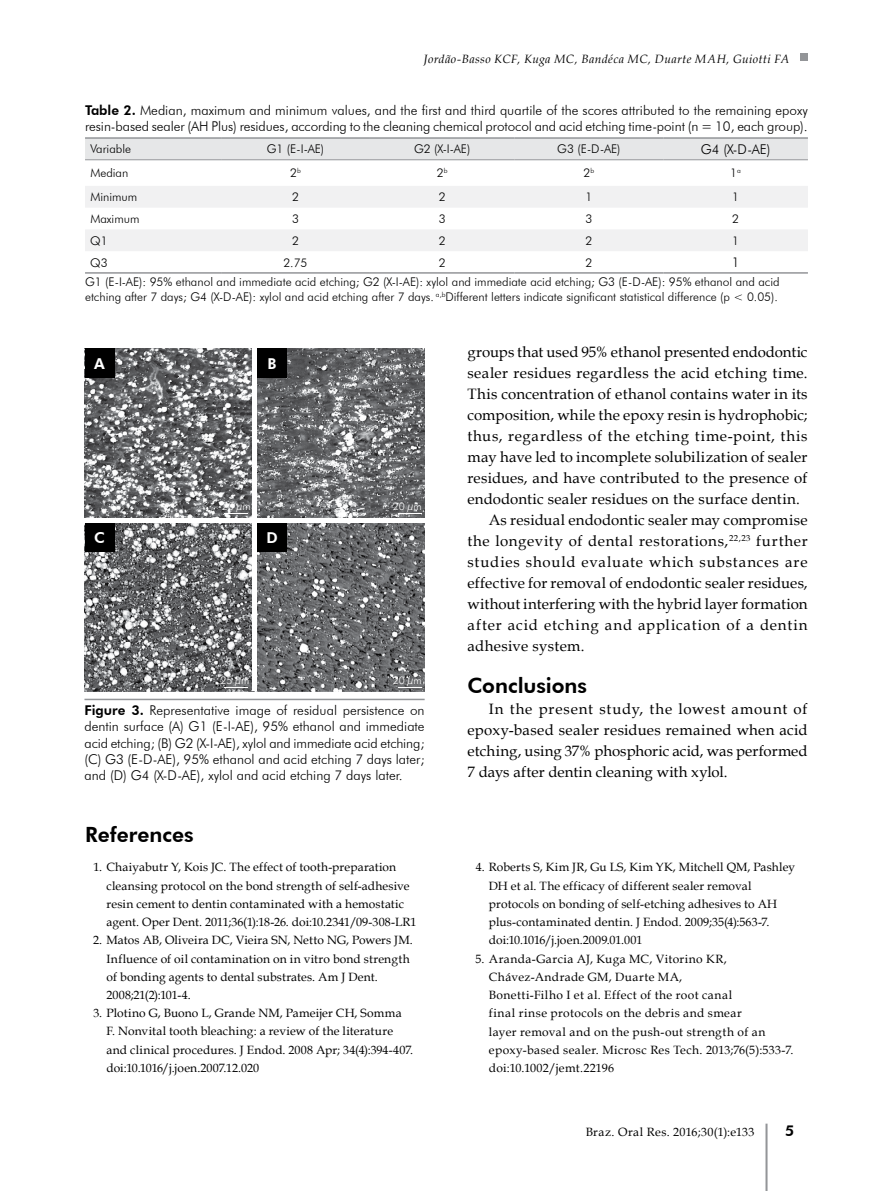
<style>
.page{position:relative;width:893px;height:1191px;background:#fff}
.page>*{position:absolute;margin:0;border:0;box-sizing:border-box;transform-origin:0 0}
.t1{font:800 21px "Futura BT";color:#000}
.t2{font:15px/21px "Book Antiqua";letter-spacing:.02em;color:#000;text-align:justify}
.t3{font:15px "Book Antiqua";letter-spacing:.04em;color:#000}
.t4{font:15px "Book Antiqua";color:#000}
.t5{font:15px "Book Antiqua";letter-spacing:.05em;color:#000}
.t6{font:15px "Book Antiqua";letter-spacing:.055em;color:#000}
.t7{font:15px "Book Antiqua";letter-spacing:.06em;color:#000}
.t8{font:800 15px "Futura BT";color:#fff}
.t9{font:800 15px "Futura BT";color:#000}
.t10{font:300 13.5px/16.2px "Futura BT";color:#000;text-align:justify}
.t11{font:12px/18.3px "Book Antiqua";letter-spacing:.015em;color:#000}
.t12{font:300 12px/14.4px "Futura BT";color:#000}
.t13{font:12px/18.3px "Book Antiqua";letter-spacing:.035em;color:#000}
.t14{font:italic 12px "Book Antiqua";letter-spacing:.035em;color:#000}
.t15{font:300 10.5px "Futura BT";color:#fff}
.s1{font-weight:800}
</style>
<div class="page">
<div style="left:800px;top:53px;width:8px;height:8px;background:#939598"></div>
<img style="left:85px;top:349px;width:340px;height:342px">
<svg style="left:398px;top:513px;width:24px;height:1px"></svg>
<svg style="left:224px;top:513px;width:24px;height:1px"></svg>
<svg style="left:398px;top:687px;width:24px;height:1px"></svg>
<svg style="left:224px;top:687px;width:24px;height:1px"></svg>
<div style="left:85px;top:348px;width:30px;height:30px;background:#000"></div>
<div style="left:257px;top:348px;width:30px;height:30px;background:#000"></div>
<div style="left:85px;top:522px;width:30px;height:30px;background:#000"></div>
<div style="left:257px;top:522px;width:30px;height:30px;background:#000"></div>
<hr style="left:253px;top:348px;width:4px;height:343px;background:#fff">
<hr style="left:84px;top:518px;width:341px;height:4px;background:#fff">
<hr style="left:84px;top:698px;width:341px;height:2px;background:#939598">
<div style="left:85px;top:139px;width:723px;height:20px;background:#e6e7e8"></div>
<svg style="left:85px;top:160px;width:723px;height:1px"></svg>
<svg style="left:85px;top:186px;width:723px;height:65px;fill:#f1f1f2"></svg>
<hr style="left:85px;top:137px;width:136px;height:2px;background:#939598">
<hr style="left:221px;top:137px;width:149px;height:2px;background:#939598">
<hr style="left:370px;top:137px;width:144px;height:2px;background:#939598">
<hr style="left:514px;top:137px;width:149px;height:2px;background:#939598">
<hr style="left:663px;top:137px;width:145px;height:2px;background:#939598">
<hr style="left:85px;top:159px;width:136px;height:1px;background:#939598">
<hr style="left:221px;top:159px;width:149px;height:1px;background:#939598">
<hr style="left:370px;top:159px;width:144px;height:1px;background:#939598">
<hr style="left:514px;top:159px;width:149px;height:1px;background:#939598">
<hr style="left:663px;top:159px;width:145px;height:1px;background:#939598">
<hr style="left:85px;top:272px;width:136px;height:2px;background:#939598">
<hr style="left:221px;top:272px;width:149px;height:2px;background:#939598">
<hr style="left:370px;top:272px;width:144px;height:2px;background:#939598">
<hr style="left:514px;top:272px;width:149px;height:2px;background:#939598">
<hr style="left:663px;top:272px;width:145px;height:2px;background:#939598">
<hr style="left:765px;top:1123px;width:2px;height:68px;background:#939598">
<p class="t14" style="left:424px;top:51px;width:367px">Jordão-Basso KCF, Kuga MC, Bandéca MC, Duarte MAH, Guiotti FA</p>
<p class="t10" style="left:85px;top:102px;width:724px"><span class="s1">Table 2.</span> Median, maximum and minimum values, and the first and third quartile of the scores attributed to the remaining epoxy resin-based sealer (AH Plus) residues, according to the cleaning chemical protocol and acid etching time-point (n = 10, each group).</p>
<p class="t12" style="left:90px;top:142px;width:42px">Variable</p>
<p class="t12" style="left:267px;top:142px;width:59px">G1 (E-I-AE)</p>
<p class="t12" style="left:414px;top:142px;width:58px">G2 (X-I-AE)</p>
<p class="t12" style="left:557px;top:142px;width:65px">G3 (E-D-AE)</p>
<p class="t10" style="left:701px;top:141px;width:71px">G4 (X-D-AE)</p>
<p class="t12" style="left:90px;top:166px;width:39px">Median</p>
<p class="t12" style="left:290px;top:166px;width:12px">2<sup>b</sup></p>
<p class="t12" style="left:437px;top:166px;width:12px">2<sup>b</sup></p>
<p class="t12" style="left:584px;top:166px;width:12px">2<sup>b</sup></p>
<p class="t12" style="left:730px;top:166px;width:12px">1<sup>a</sup></p>
<p class="t12" style="left:90px;top:190px;width:49px">Minimum</p>
<p class="t12" style="left:292px;top:190px;width:8px">2</p>
<p class="t12" style="left:439px;top:190px;width:8px">2</p>
<p class="t12" style="left:585px;top:190px;width:8px">1</p>
<p class="t12" style="left:732px;top:190px;width:8px">1</p>
<p class="t12" style="left:90px;top:211px;width:51px">Maximum</p>
<p class="t12" style="left:292px;top:211px;width:8px">3</p>
<p class="t12" style="left:439px;top:211px;width:8px">3</p>
<p class="t12" style="left:585px;top:211px;width:8px">3</p>
<p class="t12" style="left:732px;top:211px;width:8px">2</p>
<p class="t12" style="left:90px;top:233px;width:19px">Q1</p>
<p class="t12" style="left:292px;top:233px;width:8px">2</p>
<p class="t12" style="left:439px;top:233px;width:8px">2</p>
<p class="t12" style="left:585px;top:233px;width:8px">2</p>
<p class="t12" style="left:732px;top:233px;width:8px">1</p>
<p class="t12" style="left:90px;top:255px;width:19px">Q3</p>
<p class="t12" style="left:283px;top:255px;width:26px">2.75</p>
<p class="t12" style="left:439px;top:255px;width:8px">2</p>
<p class="t12" style="left:585px;top:255px;width:8px">2</p>
<p class="t10" style="left:732px;top:254px;width:9px">1</p>
<p class="t12" style="left:85px;top:275px;width:696px">G1 (E-I-AE): 95% ethanol and immediate acid etching; G2 (X-I-AE): xylol and immediate acid etching; G3 (E-D-AE): 95% ethanol and acid etching after 7 days; G4 (X-D-AE): xylol and acid etching after 7 days. <sup>a,b</sup>Different letters indicate significant statistical difference (p &lt; 0.05).</p>
<p class="t8" style="left:94px;top:355px;width:12px">A</p>
<p class="t8" style="left:268px;top:355px;width:10px">B</p>
<p class="t15" style="left:222px;top:499px;width:31px">20 µm</p>
<p class="t15" style="left:393px;top:499px;width:31px">20 µm</p>
<p class="t8" style="left:94px;top:529px;width:12px">C</p>
<p class="t8" style="left:266px;top:529px;width:13px">D</p>
<p class="t15" style="left:220px;top:673px;width:31px">25 µm</p>
<p class="t15" style="left:393px;top:673px;width:31px">20 µm</p>
<p class="t10" style="left:84px;top:702px;width:342px"><span class="s1">Figure 3.</span> Representative image of residual persistence on dentin surface (A) G1 (E-I-AE), 95% ethanol and immediate acid etching; (B) G2 (X-I-AE), xylol and immediate acid etching; (C) G3 (E-D-AE), 95% ethanol and acid etching 7 days later; and (D) G4 (X-D-AE), xylol and acid etching 7 days later.</p>
<h1 class="t1" style="left:85px;top:821px;width:110px">References</h1>
<p class="t11" style="left:107px;top:858px;width:311px;text-indent:-13px">1. Chaiyabutr Y, Kois JC. The effect of tooth-preparation cleansing protocol on the bond strength of self-adhesive resin cement to dentin contaminated with a hemostatic agent. Oper Dent. 2011;36(1):18-26. doi:10.2341/09-308-LR1</p>
<p class="t11" style="left:107px;top:930px;width:308px;text-indent:-13px">2. Matos AB, Oliveira DC, Vieira SN, Netto NG, Powers JM.<br>Influence of oil contamination on in vitro bond strength of bonding agents to dental substrates. Am J Dent.<br>2008;21(2):101-4.</p>
<p class="t11" style="left:106px;top:1003px;width:308px;text-indent:-13px">3. Plotino G, Buono L, Grande NM, Pameijer CH, Somma F. Nonvital tooth bleaching: a review of the literature and clinical procedures. J Endod. 2008 Apr; 34(4):394-407. doi:10.1016/j.joen.2007.12.020</p>
<p class="t4" style="left:467px;top:341px;width:342px">groups that used 95% ethanol presented endodontic</p>
<p class="t2" style="left:467px;top:362px;width:342px">sealer residues regardless the acid etching time.</p>
<p class="t2" style="left:467px;top:383px;width:342px">This concentration of ethanol contains water in its</p>
<p class="t2" style="left:467px;top:404px;width:342px">composition, while the epoxy resin is hydrophobic;</p>
<p class="t5" style="left:467px;top:425px;width:342px">thus, regardless of the etching time-point, this</p>
<p class="t2" style="left:467px;top:446px;width:342px">may have led to incomplete solubilization of sealer</p>
<p class="t2" style="left:467px;top:467px;width:342px">residues, and have contributed to the presence of</p>
<p class="t2" style="left:467px;top:488px;width:334px">endodontic sealer residues on the surface dentin.</p>
<p class="t2" style="left:489px;top:509px;width:320px">As residual endodontic sealer may compromise</p>
<p class="t3" style="left:467px;top:530px;width:342px">the longevity of dental restorations,<sup>22,23</sup> further</p>
<p class="t6" style="left:467px;top:551px;width:342px">studies should evaluate which substances are</p>
<p class="t2" style="left:467px;top:572px;width:342px">effective for removal of endodontic sealer residues,</p>
<p class="t2" style="left:467px;top:593px;width:342px">without interfering with the hybrid layer formation</p>
<p class="t7" style="left:467px;top:614px;width:342px">after acid etching and application of a dentin</p>
<p class="t2" style="left:467px;top:635px;width:119px">adhesive system.</p>
<h1 class="t1" style="left:467px;top:673px;width:121px">Conclusions</h1>
<p class="t2" style="left:467px;top:698px;width:342px;text-indent:21px">In the present study, the lowest amount of epoxy-based sealer residues remained when acid etching, using 37% phosphoric acid, was performed 7 days after dentin cleaning with xylol.</p>
<p class="t11" style="left:489px;top:858px;width:308px;text-indent:-13px">4. Roberts S, Kim JR, Gu LS, Kim YK, Mitchell QM, Pashley DH et al. The efficacy of different sealer removal protocols on bonding of self-etching adhesives to AH plus-contaminated dentin. J Endod. 2009;35(4):563-7. doi:10.1016/j.joen.2009.01.001</p>
<p class="t13" style="left:489px;top:949px;width:306px;text-indent:-13px">5. Aranda-Garcia AJ, Kuga MC, Vitorino KR, Chávez-Andrade GM, Duarte MA,<br>Bonetti-Filho I et al. Effect of the root canal<br>final rinse protocols on the debris and smear<br>layer removal and on the push-out strength of an epoxy-based sealer. Microsc Res Tech. 2013;76(5):533-7. doi:10.1002/jemt.22196</p>
<p class="t11" style="left:586px;top:1122px;width:170px">Braz. Oral Res. 2016;30(1):e133</p>
<p class="t9" style="left:785px;top:1121px;width:11px">5</p>
</div>
